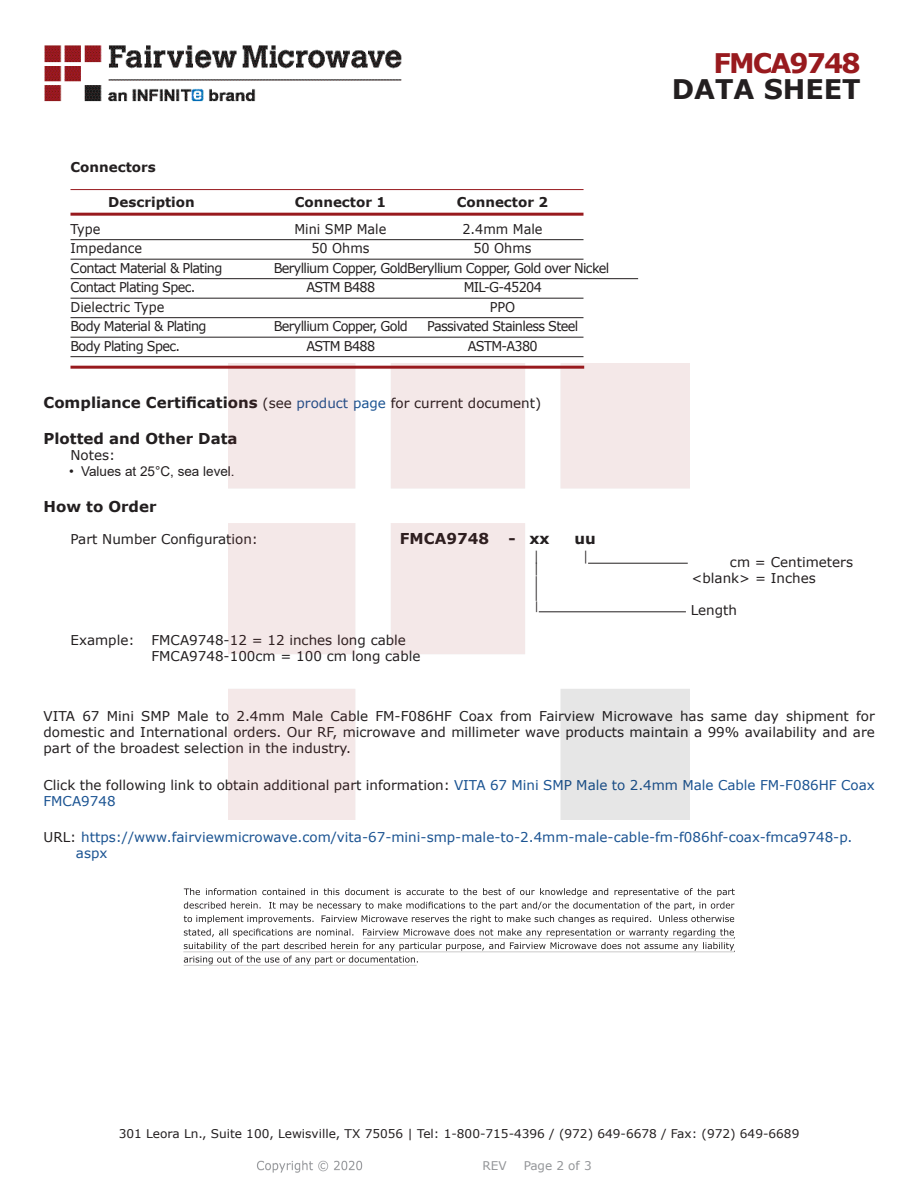
<style>
.page{position:relative;width:918px;height:1188px;background:#fff}
.page>*{position:absolute;margin:0;border:0;box-sizing:border-box;transform-origin:0 0}
.t1{font:700 27px "Verdana";color:#231f20}
.FM{font:700 27px "Verdana";letter-spacing:-.07em;color:#981a1e}
.Specs_Para{font:25.8px "Verdana";color:#231f20;scale:.39 1}
.Head1_for_Compliance{font:700 15px "Verdana";color:#231f20}
.Specs_Para-2{font:700 15px "Verdana";color:#231f20}
.Web_Description_Para{font:13.5px/16.2px "Verdana";color:#231f20;text-align:justify}
.Table_Body_Connector{font:13.5px "Verdana";letter-spacing:-.05em;color:#231f20;scale:.95 1}
.Specs_Para-3{font:13.5px "Verdana";color:#231f20}
.URL_para{font:13.5px/16.2px "Verdana";color:#1a5392}
.Table_Body_Connector-2{font:13.5px "Verdana";color:#231f20;scale:.95 1}
.Table_Header_Connect{font:700 13.5px "Verdana";color:#231f20}
.t2{font:13.5px "Arial";color:#231f20}
.Head2{font:700 13.5px "Verdana";color:#231f20}
.Specs_Para-4{font:13.5px "Verdana";color:#231f20;scale:.75 1}
.t3{font:12px "Verdana";color:#231f20}
.REV_Info{font:12px "Verdana";color:#939598}
.Specs_Para-5{font:11.25px "Verdana";color:#231f20;scale:.86 1}
.s1{font-weight:400;font-size:13.5px}
.s2{font-weight:400;font-size:13.5px;color:#1a5392}
.s3{color:#1a5392}
.s4{color:#231f20}
</style>
<div class="page">
<hr style="left:70px;top:189px;width:514px;height:1px;background:#981a1e">
<hr style="left:70px;top:213px;width:514px;height:3px;background:#981a1e">
<hr style="left:70px;top:239px;width:514px;height:1px;background:#231f20">
<hr style="left:70px;top:259px;width:514px;height:1px;background:#231f20">
<hr style="left:70px;top:278px;width:568px;height:1px;background:#231f20">
<hr style="left:70px;top:298px;width:514px;height:1px;background:#231f20">
<hr style="left:70px;top:317px;width:514px;height:1px;background:#231f20">
<hr style="left:70px;top:337px;width:514px;height:1px;background:#231f20">
<hr style="left:70px;top:356px;width:514px;height:1px;background:#231f20">
<hr style="left:70px;top:366px;width:514px;height:3px;background:#981a1e">
<svg style="left:184px;top:888px;width:551px;height:76px"></svg>
<hr style="left:363px;top:938px;width:372px;height:1px;background:#231f20">
<hr style="left:183px;top:951px;width:551px;height:1px;background:#231f20">
<hr style="left:184px;top:965px;width:233px;height:1px;background:#231f20">
<img style="left:257px;top:1160px;width:106px;height:13px">
<img style="left:228px;top:364px;width:462px;height:456px">
<img style="left:44px;top:45px;width:358px;height:57px">
<p class="Head2" style="left:70px;top:158px;width:87px">Connectors</p>
<p class="Table_Header_Connect" style="left:108px;top:192px;width:88px">Description</p>
<p class="Table_Header_Connect" style="left:295px;top:192px;width:93px">Connector 1</p>
<p class="Table_Header_Connect" style="left:457px;top:192px;width:93px">Connector 2</p>
<p class="Table_Body_Connector" style="left:70px;top:219px;width:33px">Type</p>
<p class="Table_Body_Connector-2" style="left:295px;top:219px;width:98px">Mini SMP Male</p>
<p class="Table_Body_Connector" style="left:462px;top:219px;width:86px">2.4mm Male</p>
<p class="Table_Body_Connector-2" style="left:70px;top:239px;width:77px">Impedance</p>
<p class="Table_Body_Connector" style="left:311px;top:239px;width:63px">50 Ohms</p>
<p class="Table_Body_Connector" style="left:473px;top:239px;width:63px">50 Ohms</p>
<p class="Table_Body_Connector" style="left:70px;top:258px;width:161px">Contact Material &amp; Plating</p>
<p class="Table_Body_Connector" style="left:274px;top:258px;width:355px">Beryllium Copper, GoldBeryllium Copper, Gold over Nickel</p>
<p class="Table_Body_Connector" style="left:70px;top:278px;width:133px">Contact Plating Spec.</p>
<p class="Table_Body_Connector" style="left:306px;top:278px;width:74px">ASTM B488</p>
<p class="Table_Body_Connector" style="left:464px;top:278px;width:84px">MIL-G-45204</p>
<p class="Table_Body_Connector-2" style="left:70px;top:297px;width:100px">Dielectric Type</p>
<p class="Table_Body_Connector" style="left:490px;top:297px;width:28px">PPO</p>
<p class="Table_Body_Connector" style="left:70px;top:317px;width:145px">Body Material &amp; Plating</p>
<p class="Table_Body_Connector" style="left:274px;top:317px;width:143px">Beryllium Copper, Gold</p>
<p class="Table_Body_Connector" style="left:427px;top:317px;width:160px">Passivated Stainless Steel</p>
<p class="Table_Body_Connector" style="left:70px;top:336px;width:117px">Body Plating Spec.</p>
<p class="Table_Body_Connector" style="left:306px;top:336px;width:74px">ASTM B488</p>
<p class="Table_Body_Connector" style="left:468px;top:336px;width:75px">ASTM-A380</p>
<p class="FM" style="left:714px;top:44px;width:149px">FMCA9748</p>
<p class="t1" style="left:672px;top:70px;width:191px">DATA SHEET</p>
<p class="Head1_for_Compliance" style="left:44px;top:392px;width:499px">Compliance Certifications <span class="s1">(see</span> <span class="s2">product page</span> <span class="s1">for current document)</span></p>
<p class="Head1_for_Compliance" style="left:44px;top:428px;width:196px">Plotted and Other Data</p>
<p class="Specs_Para-3" style="left:70px;top:446px;width:46px">Notes:</p>
<p class="t2" style="left:69px;top:462px;width:167px">• Values at 25°C, sea level.</p>
<p class="Head1_for_Compliance" style="left:44px;top:496px;width:115px">How to Order</p>
<p class="Specs_Para-3" style="left:70px;top:529px;width:189px">Part Number Configuration:</p>
<p class="Specs_Para-2" style="left:400px;top:527px;width:91px">FMCA9748</p>
<p class="Specs_Para-2" style="left:509px;top:527px;width:43px">- xx</p>
<p class="Specs_Para-2" style="left:575px;top:527px;width:23px">uu</p>
<p class="Specs_Para-4" style="left:534px;top:546px;width:8px">|</p>
<p class="Specs_Para-4" style="left:584px;top:546px;width:8px">|</p>
<p class="Specs_Para-3" style="left:730px;top:552px;width:125px">cm = Centimeters</p>
<p class="Specs_Para-4" style="left:534px;top:559px;width:8px">|</p>
<p class="Specs_Para-3" style="left:692px;top:569px;width:126px">&lt;blank&gt; = Inches</p>
<p class="Specs_Para" style="left:534px;top:569px;width:13px">|</p>
<p class="Specs_Para-5" style="left:534px;top:598px;width:7px">|</p>
<p class="Specs_Para-3" style="left:691px;top:601px;width:48px">Length</p>
<p class="Specs_Para-3" style="left:70px;top:631px;width:66px">Example:</p>
<p class="Specs_Para-3" style="left:152px;top:631px;width:256px">FMCA9748-12 = 12 inches long cable</p>
<p class="Specs_Para-3" style="left:152px;top:647px;width:271px">FMCA9748-100cm = 100 cm long cable</p>
<p class="Web_Description_Para" style="left:44px;top:708px;width:833px">VITA 67 Mini SMP Male to 2.4mm Male Cable FM-F086HF Coax from Fairview Microwave has same day shipment for domestic and International orders. Our RF, microwave and millimeter wave products maintain a 99% availability and are part of the broadest selection in the industry.</p>
<p class="Web_Description_Para" style="left:44px;top:776px;width:833px">Click the following link to obtain additional part information: <span class="s3">VITA 67 Mini SMP Male to 2.4mm Male Cable FM-F086HF Coax<br>FMCA9748</span></p>
<p class="URL_para" style="left:76px;top:829px;width:778px;text-indent:-32px"><span class="s4">URL:</span> https://www.fairviewmicrowave.com/vita-67-mini-smp-male-to-2.4mm-male-cable-fm-f086hf-coax-fmca9748-p. aspx</p>
<p class="t3" style="left:119px;top:1125px;width:682px">301 Leora Ln., Suite 100, Lewisville, TX 75056 | Tel: 1-800-715-4396 / (972) 649-6678 / Fax: (972) 649-6689</p>
<p class="REV_Info" style="left:483px;top:1157px;width:26px">REV</p>
<p class="REV_Info" style="left:524px;top:1157px;width:70px">Page 2 of 3</p>
</div>
